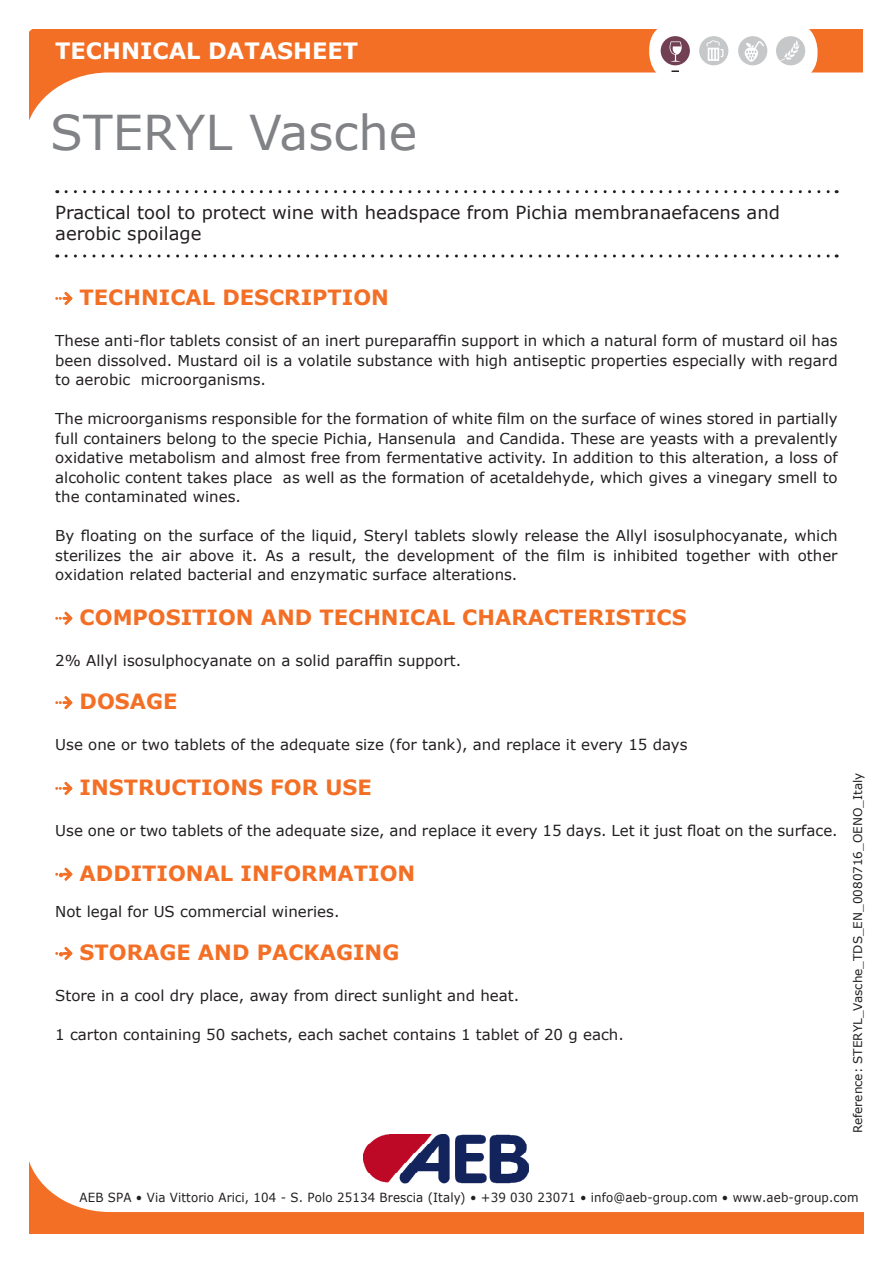
<style>
.page{position:relative;width:893px;height:1263px;background:#fff}
.page>*{position:absolute;margin:0;border:0;box-sizing:border-box;transform-origin:0 0}
.t1{font:48px "Verdana";color:#808285}
.t2{font:700 22.5px "Verdana";color:#fff}
.t3{font:700 21px "Verdana";color:#f36f25}
.t4{font:18px/21.6px "Verdana";color:#231f20}
.t5{font:15px/19.5px "Verdana";color:#231f20;text-align:justify}
.t6{font:12.6px "Verdana";letter-spacing:.01em;color:#231f20;scale:.94 1}
.t7{font:12px "Verdana";color:#231f20}
</style>
<div class="page">
<svg style="left:30px;top:1161px;width:834px;height:72px"></svg>
<svg style="left:66px;top:190px;width:771px;height:3px"></svg>
<svg style="left:66px;top:254px;width:771px;height:4px"></svg>
<svg style="left:29px;top:30px;width:834px;height:91px"></svg>
<svg style="left:649px;top:21px;width:167px;height:61px"></svg>
<div style="left:650px;top:22px;width:167px;height:60px;background:#fff;border-radius:29px"></div>
<svg style="left:671px;top:70px;width:8px;height:2px"></svg>
<div style="left:776px;top:36px;width:29px;height:29px;background:#c6c7c8;border-radius:50%"></div>
<svg style="left:780px;top:40px;width:20px;height:21px"></svg>
<div style="left:738px;top:36px;width:29px;height:29px;background:#c6c7c8;border-radius:50%"></div>
<div style="left:661px;top:36px;width:29px;height:29px;background:#724053;border-radius:50%"></div>
<div style="left:699px;top:36px;width:29px;height:29px;background:#c6c7c8;border-radius:50%"></div>
<svg style="left:706px;top:40px;width:17px;height:21px"></svg>
<svg style="left:670px;top:41px;width:12px;height:21px"></svg>
<svg style="left:745px;top:41px;width:19px;height:21px"></svg>
<img style="left:364px;top:1134px;width:164px;height:49px">
<svg style="left:55px;top:292px;width:17px;height:13px"></svg>
<svg style="left:55px;top:612px;width:17px;height:13px"></svg>
<svg style="left:55px;top:696px;width:17px;height:13px"></svg>
<svg style="left:55px;top:782px;width:17px;height:13px"></svg>
<svg style="left:55px;top:868px;width:17px;height:13px"></svg>
<svg style="left:55px;top:947px;width:17px;height:13px"></svg>
<h2 class="t2" style="left:55px;top:39px;width:304px">TECHNICAL DATASHEET</h2>
<h1 class="t1" style="left:50px;top:114px;width:369px">STERYL Vasche</h1>
<p class="t4" style="left:55px;top:203px;width:726px">Practical tool to protect wine with headspace from Pichia membranaefacens and aerobic spoilage</p>
<h3 class="t3" style="left:80px;top:285px;width:311px">TECHNICAL DESCRIPTION</h3>
<p class="t5" style="left:55px;top:331px;width:784px">These anti-昀氀or tablets consist of an inert pureparaf昀椀n support in which a natural form of mustard oil has been dissolved. Mustard oil is a volatile substance with high antiseptic properties especially with regard to aerobic microorganisms.</p>
<p class="t5" style="left:55px;top:409px;width:784px">The microorganisms responsible for the formation of white 昀椀lm on the surface of wines stored in partially full containers belong to the specie Pichia, Hansenula and Candida. These are yeasts with a prevalently oxidative metabolism and almost free from fermentative activity. In addition to this alteration, a loss of alcoholic content takes place as well as the formation of acetaldehyde, which gives a vinegary smell to the contaminated wines.</p>
<p class="t5" style="left:55px;top:526px;width:784px">By 昀氀oating on the surface of the liquid, Steryl tablets slowly release the Allyl isosulphocyanate, which sterilizes the air above it. As a result, the development of the 昀椀lm is inhibited together with other oxidation related bacterial and enzymatic surface alterations.</p>
<h3 class="t3" style="left:80px;top:605px;width:608px">COMPOSITION AND TECHNICAL CHARACTERISTICS</h3>
<p class="t5" style="left:55px;top:651px;width:407px">2% Allyl isosulphocyanate on a solid paraf昀椀n support.</p>
<h3 class="t3" style="left:80px;top:690px;width:99px">DOSAGE</h3>
<p class="t5" style="left:55px;top:735px;width:634px">Use one or two tablets of the adequate size (for tank), and replace it every 15 days</p>
<h3 class="t3" style="left:80px;top:775px;width:294px">INSTRUCTIONS FOR USE</h3>
<p class="t5" style="left:55px;top:821px;width:784px">Use one or two tablets of the adequate size, and replace it every 15 days. Let it just 昀氀oat on the surface.</p>
<h3 class="t3" style="left:80px;top:861px;width:337px">ADDITIONAL INFORMATION</h3>
<p class="t5" style="left:55px;top:903px;width:286px">Not legal for US commercial wineries.</p>
<h3 class="t3" style="left:80px;top:940px;width:321px">STORAGE AND PACKAGING</h3>
<p class="t5" style="left:55px;top:987px;width:465px">Store in a cool dry place, away from direct sunlight and heat.</p>
<p class="t5" style="left:55px;top:1026px;width:570px">1 carton containing 50 sachets, each sachet contains 1 tablet of 20 g each.</p>
<p class="t7" style="left:853px;top:1133px;width:362px;rotate:-90deg">Reference: STERYL_Vasche_TDS_EN_0080716_OENO_Italy</p>
<p class="t6" style="left:80px;top:1192px;width:830px">AEB SPA • Via Vittorio Arici, 104 - S. Polo 25134 Brescia (Italy) • +39 030 23071 • info@aeb-group.com • www.aeb-group.com</p>
</div>
